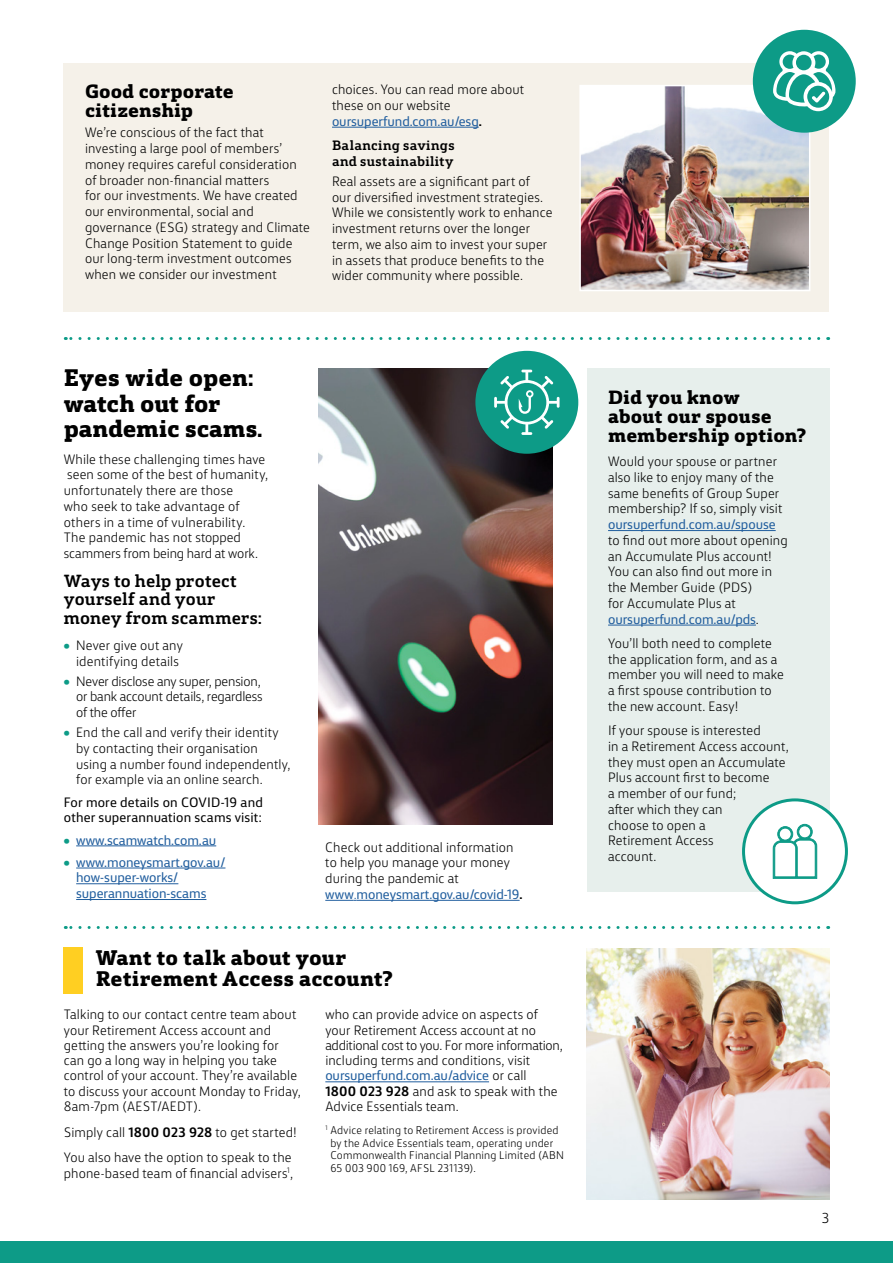
<style>
.page{position:relative;width:893px;height:1263px;background:#fff}
.page>*{position:absolute;margin:0;border:0;box-sizing:border-box;transform-origin:0 0}
.t1{font:800 22.5px/25.5px "CBA Slab";letter-spacing:-.01em;color:#000}
.t2{font:800 19.8px/20.9px "CBA Slab";letter-spacing:.005em;color:#000}
.t3{font:800 18px/18.9px "CBA Slab";color:#000}
.t4{font:700 16.5px/18.3px "CBA Slab";letter-spacing:.01em;color:#000}
.BODY_COPY_MAIN{font:300 13.5px "CBA Sans";color:#000}
.t5{font:300 12.75px/15.8px "CBA Sans";letter-spacing:.01em;color:#000}
.t6{font:12.75px/15.8px "CBA Sans";letter-spacing:-.005em;color:#215e9e}
.t7{font:300 12.75px/15.8px "CBA Sans";letter-spacing:-.015em;color:#000}
.t8{font:12.75px/15.8px "CBA Sans";letter-spacing:.01em;color:#000}
.t9{font:700 12.75px/15.8px "CBA Slab";letter-spacing:.025em;color:#000}
.t10{font:300 10.5px/12.6px "CBA Sans";letter-spacing:.02em;color:#000}
.s1{font-weight:400;color:#215e9e}
.s2{font-weight:700}
.s3{font-family:"CBA Slab";font-weight:700;color:#0d9b87}
.s4{color:#215e9e}
</style>
<div class="page">
<div style="left:64px;top:63px;width:765px;height:249px;background:#f5f1e9"></div>
<hr style="left:332px;top:127px;width:147px;height:1px;background:#215e9e">
<img style="left:582px;top:88px;width:225px;height:200px">
<div style="left:579px;top:85px;width:231px;height:206px;border:2px solid #fff"></div>
<div style="left:753px;top:30px;width:103px;height:103px;background:#0d9b87;border-radius:50%"></div>
<svg style="left:773px;top:51px;width:62px;height:60px"></svg>
<hr style="left:76px;top:845px;width:140px;height:1px;background:#215e9e">
<hr style="left:76px;top:867px;width:149px;height:1px;background:#215e9e">
<hr style="left:76px;top:883px;width:102px;height:1px;background:#215e9e">
<hr style="left:76px;top:899px;width:130px;height:1px;background:#215e9e">
<svg style="left:325px;top:900px;width:32px;height:1px"></svg>
<hr style="left:357px;top:900px;width:163px;height:1px;background:#215e9e">
<img style="left:319px;top:369px;width:234px;height:456px">
<div style="left:587px;top:369px;width:242px;height:523px;background:#e7efec"></div>
<hr style="left:608px;top:530px;width:168px;height:1px;background:#215e9e">
<hr style="left:608px;top:625px;width:148px;height:1px;background:#215e9e">
<div style="left:743px;top:800px;width:103px;height:103px;background:#fff;border-radius:50%"></div>
<div style="left:742px;top:798px;width:106px;height:106px;border:3px solid #0d9b87;border-radius:50%"></div>
<svg style="left:772px;top:824px;width:45px;height:55px"></svg>
<img style="left:587px;top:949px;width:242px;height:251px">
<div style="left:64px;top:947px;width:19px;height:46px;background:#ffcf22"></div>
<hr style="left:325px;top:1081px;width:164px;height:1px;background:#215e9e">
<svg style="left:65px;top:337px;width:754px;height:3px"></svg>
<svg style="left:65px;top:926px;width:754px;height:3px"></svg>
<div style="left:475px;top:351px;width:103px;height:103px;background:#0d9b87;border-radius:50%"></div>
<svg style="left:494px;top:370px;width:65px;height:65px"></svg>
<div style="left:0;top:1241px;width:893px;height:22px;background:#0d9b87"></div>
<p class="t3" style="left:85px;top:83px;width:150px">Good corporate citizenship</p>
<p class="t5" style="left:85px;top:124px;width:227px">We’re conscious of the fact that investing a large pool of members’ money requires careful consideration of broader non-financial matters<br>for our investments. We have created our environmental, social and governance (ESG) strategy and Climate Change Position Statement to guide our long-term investment outcomes when we consider our investment</p>
<p class="t5" style="left:332px;top:81px;width:194px">choices. You can read more about these on our website <span class="s1">oursuperfund.com.au/esg</span><span class="s2">.</span></p>
<p class="t9" style="left:332px;top:136px;width:124px">Balancing savings and sustainability</p>
<p class="t5" style="left:332px;top:172px;width:222px">Real assets are a significant part of<br>our diversified investment strategies.<br>While we consistently work to enhance investment returns over the longer term, we also aim to invest your super in assets that produce benefits to the wider community where possible.</p>
<p class="t1" style="left:64px;top:366px;width:200px">Eyes wide open: watch out for pandemic scams.</p>
<p class="t5" style="left:64px;top:450px;width:206px">While these challenging times have seen some of the best of humanity, unfortunately there are those<br>who seek to take advantage of others in a time of vulnerability.<br>The pandemic has not stopped scammers from being hard at work.</p>
<p class="t4" style="left:64px;top:570px;width:199px">Ways to help protect yourself and your money from scammers:</p>
<p class="t5" style="left:76px;top:636px;width:108px;text-indent:-12px"><span class="s3">•</span> Never give out any identifying details</p>
<p class="t7" style="left:76px;top:672px;width:188px;text-indent:-12px"><span class="s3">•</span> Never disclose any super, pension, or bank account details, regardless of the offer</p>
<p class="t5" style="left:76px;top:723px;width:216px;text-indent:-12px"><span class="s3">•</span> End the call and verify their identity by contacting their organisation using a number found independently, for example via an online search.</p>
<p class="t8" style="left:64px;top:793px;width:201px">For more details on COVID-19 and other superannuation scams visit:</p>
<p class="t6" style="left:64px;top:831px;width:154px"><span class="s3">•</span> www.scamwatch.com.au</p>
<p class="t6" style="left:76px;top:853px;width:151px;text-indent:-12px"><span class="s3">•</span> www.moneysmart.gov.au/ how-super-works/ superannuation-scams</p>
<p class="t5" style="left:325px;top:838px;width:199px">Check out additional information to help you manage your money during the pandemic at <span class="s1">www</span><span class="s4">.</span><span class="s1">moneysmart.gov.au/covid-19</span><span class="s2">.</span></p>
<p class="t2" style="left:96px;top:948px;width:298px">Want to talk about your<br>Retirement Access account?</p>
<p class="t5" style="left:64px;top:1006px;width:238px;line-height:15.3px">Talking to our contact centre team about your Retirement Access account and getting the answers you’re looking for can go a long way in helping you take control of your account. They’re available to discuss your account Monday to Friday, 8am-7pm (AEST/AEDT).</p>
<p class="t5" style="left:64px;top:1123px;width:234px">Simply call <span class="s2">1800 023 928</span> to get started!</p>
<p class="t5" style="left:64px;top:1149px;width:231px;line-height:15.3px">You also have the option to speak to the phone-based team of financial advisers<sup>1</sup>,</p>
<p class="t5" style="left:325px;top:1006px;width:239px;line-height:15.3px">who can provide advice on aspects of your Retirement Access account at no additional cost to you. For more information, including terms and conditions, visit <span class="s1">oursuperfund.com.au/advice</span> or call<br><span class="s2">1800 023 928</span> and ask to speak with the Advice Essentials team.</p>
<p class="t10" style="left:330px;top:1123px;width:235px;text-indent:-5px"><sup>1</sup> Advice relating to Retirement Access is provided by the Advice Essentials team, operating under Commonwealth Financial Planning Limited (ABN 65 003 900 169, AFSL 231139).</p>
<p class="t3" style="left:608px;top:388px;width:199px">Did you know<br>about our spouse membership option?</p>
<p class="t5" style="left:608px;top:452px;width:181px">Would your spouse or partner also like to enjoy many of the same benefits of Group Super membership? If so, simply visit <span class="s1">oursuperfund.com.au/spouse </span>to find out more about opening an Accumulate Plus account!<br>You can also find out more in the Member Guide (PDS)<br>for Accumulate Plus at <span class="s1">oursuperfund.com.au/pds</span>.</p>
<p class="t5" style="left:608px;top:634px;width:178px">You’ll both need to complete the application form, and as a member you will need to make a first spouse contribution to the new account. Easy!</p>
<p class="t5" style="left:608px;top:721px;width:182px">If your spouse is interested<br>in a Retirement Access account, they must open an Accumulate<br>Plus account first to become<br>a member of our fund;<br>after which they can<br>choose to open a<br>Retirement Access<br>account.</p>
<p class="BODY_COPY_MAIN" style="left:822px;top:1207px;width:9px">3</p>
</div>
